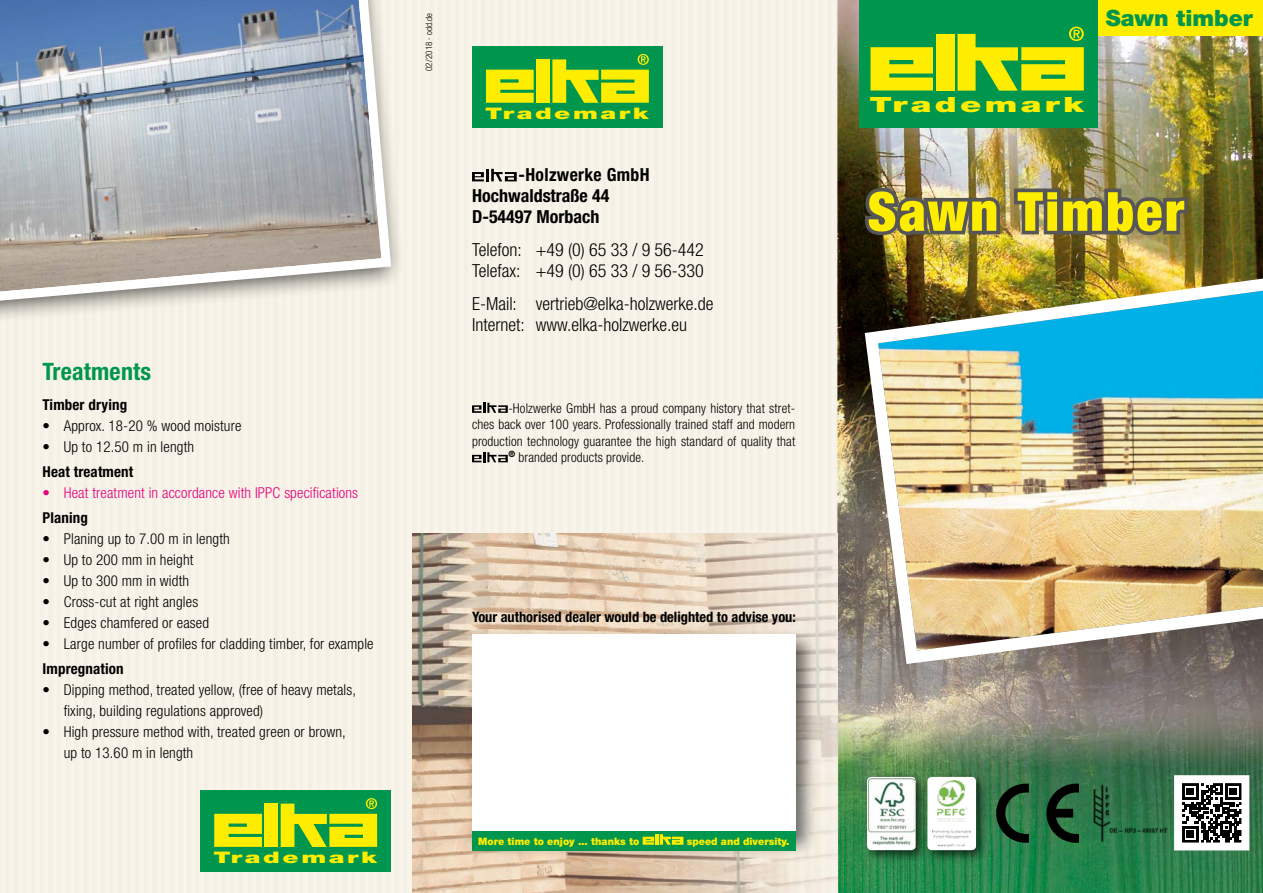
<style>
.page{position:relative;width:1263px;height:893px;background:#fff}
.page>*{position:absolute;margin:0;border:0;box-sizing:border-box;transform-origin:0 0}
.t1{font:900 condensed 54px "Helvetica Neue LT";letter-spacing:.045em;color:#ffed00}
.t2{font:700 condensed 24px "Helvetica Neue LT";letter-spacing:.01em;color:#00964e}
.t3{font:900 22.5px "Helvetica Neue LT";color:#00964e}
.t4{font:900 21px "Helvetica Neue LT";letter-spacing:.1em;color:#ffed00;scale:1.61 1}
.t5{font:300 condensed 18px/21px "Helvetica Neue LT";color:#000}
.t6{font:700 condensed 18px/21px "Helvetica Neue LT";color:#000}
.t7{font:900 15.9px "Helvetica Neue LT";letter-spacing:.1em;color:#ffed00;scale:1.62 1}
.t8{font:300 condensed 15px/21px "Helvetica Neue LT";letter-spacing:.01em;color:#000}
.t9{font:300 condensed 15px "Helvetica Neue LT";letter-spacing:.01em;color:#e5007d}
.t10{font:700 condensed 15px "Helvetica Neue LT";letter-spacing:.01em;color:#000}
.t11{font:700 condensed 14.4px "Helvetica Neue LT";color:#000}
.t12{font:300 condensed 13.5px "Helvetica Neue LT";letter-spacing:.01em;color:#000}
.t13{font:900 10.35px "Helvetica Neue LT";color:#ffed00;scale:.96 1}
.t14{font:300 condensed 9px "Helvetica Neue LT";letter-spacing:.02em;color:#000}
</style>
<div class="page">
<img style="left:0;top:0;width:1263px;height:893px">
<img style="left:412px;top:534px;width:426px;height:359px">
<img style="left:861px;top:184px;width:142px;height:57px">
<img style="left:1010px;top:185px;width:181px;height:54px">
<img style="left:858px;top:269px;width:405px;height:402px">
<div style="left:0;top:0;width:406px;height:324px;background:#000;opacity:.65"></div>
<svg style="left:0;top:0;width:396px;height:307px;background:#aab0b8"></svg>
<svg style="left:996px;top:784px;width:33px;height:59px;background:#204e2f"></svg>
<svg style="left:1046px;top:784px;width:33px;height:59px;background:#1a4228"></svg>
<img style="left:1087px;top:782px;width:26px;height:62px">
<img style="left:1108px;top:821px;width:62px;height:19px">
<svg style="left:472px;top:169px;width:45px;height:12px"></svg>
<svg style="left:472px;top:403px;width:36px;height:10px"></svg>
<svg style="left:472px;top:452px;width:36px;height:10px"></svg>
<svg style="left:1170px;top:771px;width:83px;height:83px"></svg>
<div style="left:467px;top:628px;width:351px;height:230px;background:#000;opacity:.55"></div>
<div style="left:472px;top:634px;width:323px;height:201px;background:#fff"></div>
<div style="left:472px;top:830px;width:323px;height:20px;background:#00964e"></div>
<hr style="left:655px;top:834px;width:4px;height:11px;background:#ffed00">
<svg style="left:643px;top:837px;width:11px;height:8px"></svg>
<svg style="left:660px;top:834px;width:23px;height:11px"></svg>
<div style="left:1097px;top:0;width:166px;height:36px;background:#ffed00"></div>
<div style="left:862px;top:772px;width:67px;height:91px;background:#000;opacity:.65"></div>
<div style="left:867px;top:777px;width:49px;height:73px;background:linear-gradient(to right,#fcfdfd,#fdfefd);border-radius:4px"></div>
<img style="left:869px;top:779px;width:45px;height:66px">
<div style="left:923px;top:772px;width:67px;height:91px;background:#000;opacity:.65"></div>
<div style="left:927px;top:777px;width:49px;height:73px;background:#fff;border-radius:4px"></div>
<img style="left:932px;top:781px;width:39px;height:65px">
<div style="left:859px;top:0;width:238px;height:128px;background:#00964e"></div>
<div style="left:472px;top:46px;width:190px;height:82px;background:#00964e"></div>
<div style="left:536px;top:59px;width:14px;height:44px;background:#ffed00"></div>
<svg style="left:486px;top:70px;width:48px;height:33px;background:#e1e209"></svg>
<svg style="left:552px;top:54px;width:97px;height:49px"></svg>
<div style="left:936px;top:34px;width:18px;height:57px;background:#ffed00"></div>
<svg style="left:870px;top:47px;width:63px;height:44px;background:#dfe209"></svg>
<svg style="left:957px;top:27px;width:127px;height:64px"></svg>
<div style="left:200px;top:790px;width:191px;height:82px;background:#00964e"></div>
<div style="left:264px;top:803px;width:14px;height:44px;background:#ffed00"></div>
<svg style="left:214px;top:814px;width:48px;height:33px;background:#e2e308"></svg>
<svg style="left:281px;top:798px;width:96px;height:49px"></svg>
<h2 class="t2" style="left:43px;top:357px;width:110px">Treatments</h2>
<p class="t10" style="left:43px;top:395px;width:86px">Timber drying</p>
<p class="t8" style="left:43px;top:415px;width:200px">• Approx. 18-20 % wood moisture</p>
<p class="t8" style="left:43px;top:436px;width:153px">• Up to 12.50 m in length</p>
<p class="t10" style="left:43px;top:462px;width:92px">Heat treatment</p>
<p class="t9" style="left:43px;top:484px;width:317px">• Heat treatment in accordance with IPPC specifications</p>
<p class="t10" style="left:43px;top:509px;width:47px">Planing</p>
<p class="t8" style="left:43px;top:528px;width:189px">• Planing up to 7.00 m in length</p>
<p class="t8" style="left:43px;top:549px;width:152px">• Up to 200 mm in height</p>
<p class="t8" style="left:43px;top:570px;width:148px">• Up to 300 mm in width</p>
<p class="t8" style="left:43px;top:591px;width:157px">• Cross-cut at right angles</p>
<p class="t8" style="left:43px;top:612px;width:168px">• Edges chamfered or eased</p>
<p class="t8" style="left:43px;top:633px;width:333px">• Large number of profiles for cladding timber, for example</p>
<p class="t10" style="left:43px;top:660px;width:83px">Impregnation</p>
<p class="t8" style="left:64px;top:679px;width:294px;text-indent:-21px">• Dipping method, treated yellow, (free of heavy metals, fixing, building regulations approved)</p>
<p class="t8" style="left:64px;top:721px;width:284px;text-indent:-21px">• High pressure method with, treated green or brown, up to 13.60 m in length</p>
<p class="t7" style="left:214px;top:848px;width:102px">Trademark</p>
<p class="t14" style="left:424px;top:71px;width:60px;rotate:-90deg">02/2018 · odd.de</p>
<p class="t7" style="left:485px;top:104px;width:102px">Trademark</p>
<p class="t6" style="left:472px;top:164px;width:179px;text-indent:47px">-Holzwerke GmbH<br>Hochwaldstraße 44<br>D-54497 Morbach</p>
<p class="t5" style="left:472px;top:239px;width:233px">Telefon: +49 (0) 65 33 / 9 56-442<br>Telefax: +49 (0) 65 33 / 9 56-330</p>
<p class="t5" style="left:472px;top:293px;width:243px">E-Mail: vertrieb@elka-holzwerke.de<br>Internet: www.elka-holzwerke.eu</p>
<p class="t12" style="left:508px;top:400px;width:287px">-Holzwerke GmbH has a proud company history that stret-</p>
<p class="t12" style="left:472px;top:417px;width:325px">ches back over 100 years. Professionally trained staff and modern</p>
<p class="t12" style="left:472px;top:433px;width:325px">production technology guarantee the high standard of quality that</p>
<p class="t12" style="left:508px;top:450px;width:137px"><sup>®</sup> branded products provide.</p>
<p class="t11" style="left:472px;top:608px;width:325px">Your authorised dealer would be delighted to advise you:</p>
<p class="t13" style="left:478px;top:835px;width:169px">More time to enjoy ... thanks to</p>
<p class="t13" style="left:687px;top:835px;width:108px">speed and diversity.</p>
<h3 class="t3" style="left:1106px;top:4px;width:149px">Sawn timber</h3>
<h3 class="t4" style="left:870px;top:92px;width:135px">Trademark</h3>
<h1 class="t1" style="left:867px;top:178px;width:318px">Sawn Timber</h1>
</div>
